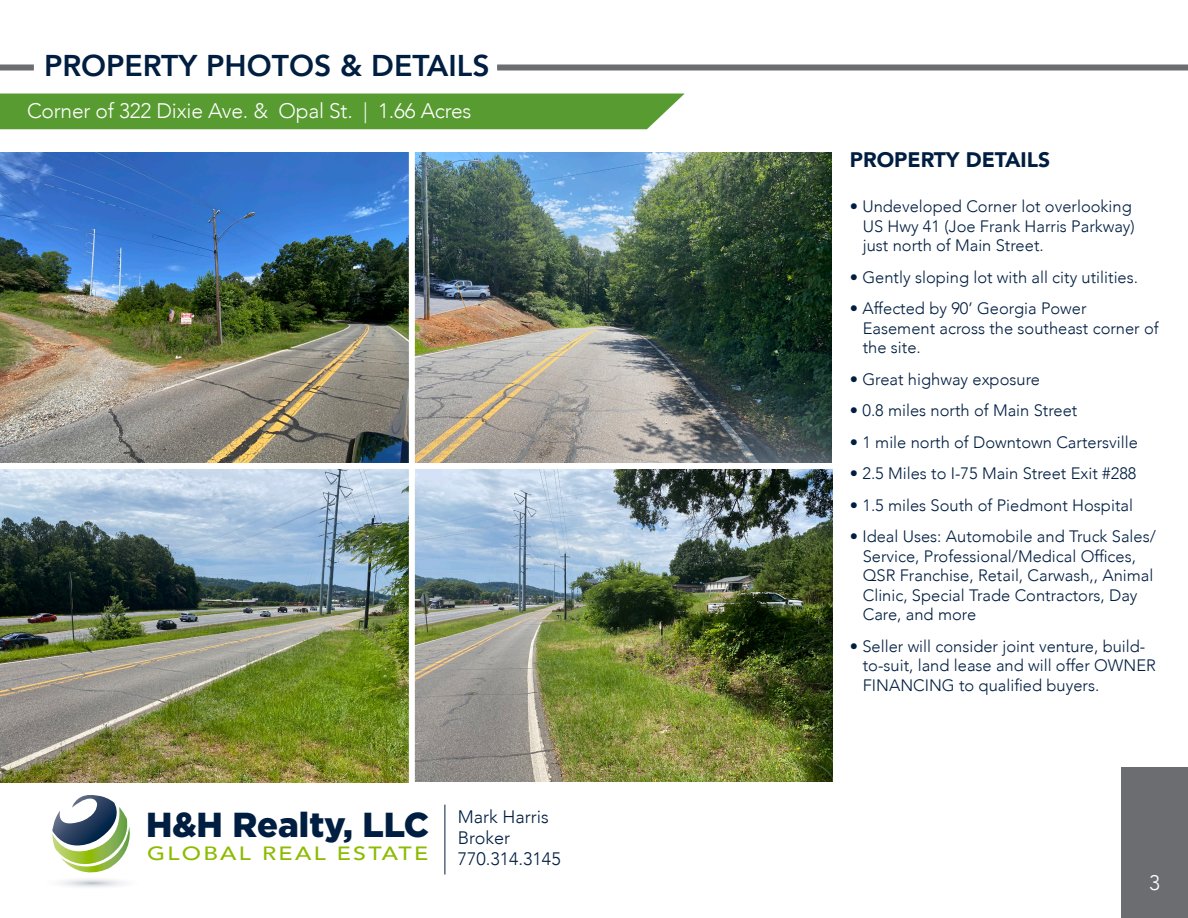
<style>
.page{position:relative;width:1188px;height:918px;background:#fff}
.page>*{position:absolute;margin:0;border:0;box-sizing:border-box;transform-origin:0 0}
.t1{font:900 34.65px "Gotham";color:#001e41}
.t2{font:800 30px "Avenir";color:#001e41}
.t3{font:300 21px "Avenir";letter-spacing:-.01em;color:#fff}
.t4{font:900 21px "Avenir";color:#001e41}
.t5{font:500 19.2px "Avenir";letter-spacing:.1em;color:#8dbb00;scale:1.21 1}
.t6{font:300 18px "Avenir";color:#001e41}
.t7{font:300 16.5px "Avenir";color:#001e41}
</style>
<div class="page">
<div style="left:1121px;top:768px;width:67px;height:150px;background:#6c6d70"></div>
<svg style="left:52px;top:795px;width:78px;height:92px"></svg>
<div style="left:0;top:64px;width:34px;height:6px;background:#6c6d70"></div>
<div style="left:497px;top:64px;width:691px;height:6px;background:#6c6d70"></div>
<div style="left:0;top:94px;width:684px;height:35px;background:#589b31"></div>
<hr style="left:445px;top:805px;width:1px;height:70px;background:#001e41">
<img style="left:0;top:152px;width:831px;height:311px">
<img style="left:0;top:469px;width:833px;height:314px">
<div style="left:409px;top:139px;width:6px;height:666px;background:#fff"></div>
<p class="t2" style="left:44px;top:43px;width:447px">PROPERTY PHOTOS &amp; DETAILS</p>
<p class="t3" style="left:27px;top:99px;width:446px">Corner of 322 Dixie Ave. &amp; Opal St. | 1.66 Acres</p>
<p class="t1" style="left:146px;top:801px;width:285px">H&amp;H Realty, LLC</p>
<p class="t5" style="left:147px;top:837px;width:234px">GLOBAL REAL ESTATE</p>
<p class="t6" style="left:458px;top:806px;width:92px">Mark Harris</p>
<p class="t6" style="left:458px;top:827px;width:54px">Broker</p>
<p class="t6" style="left:458px;top:848px;width:104px">770.314.3145</p>
<p class="t4" style="left:850px;top:142px;width:202px">PROPERTY DETAILS</p>
<p class="t7" style="left:850px;top:197px;width:283px">• Undeveloped Corner lot overlooking</p>
<p class="t7" style="left:863px;top:216px;width:274px">US Hwy 41 (Joe Frank Harris Parkway)</p>
<p class="t7" style="left:863px;top:236px;width:183px">just north of Main Street.</p>
<p class="t7" style="left:850px;top:267px;width:290px">• Gently sloping lot with all city utilities.</p>
<p class="t7" style="left:850px;top:299px;width:238px">• Affected by 90’ Georgia Power</p>
<p class="t7" style="left:863px;top:318px;width:298px">Easement across the southeast corner of</p>
<p class="t7" style="left:863px;top:338px;width:60px">the site.</p>
<p class="t7" style="left:850px;top:369px;width:192px">• Great highway exposure</p>
<p class="t7" style="left:850px;top:401px;width:229px">• 0.8 miles north of Main Street</p>
<p class="t7" style="left:850px;top:432px;width:290px">• 1 mile north of Downtown Cartersville</p>
<p class="t7" style="left:850px;top:464px;width:288px">• 2.5 Miles to I-75 Main Street Exit #288</p>
<p class="t7" style="left:850px;top:495px;width:285px">• 1.5 miles South of Piedmont Hospital</p>
<p class="t7" style="left:850px;top:527px;width:307px">• Ideal Uses: Automobile and Truck Sales/</p>
<p class="t7" style="left:863px;top:546px;width:275px">Service, Professional/Medical Offices,</p>
<p class="t7" style="left:863px;top:566px;width:292px">QSR Franchise, Retail, Carwash,, Animal</p>
<p class="t7" style="left:863px;top:585px;width:276px">Clinic, Special Trade Contractors, Day</p>
<p class="t7" style="left:863px;top:605px;width:115px">Care, and more</p>
<p class="t7" style="left:850px;top:636px;width:297px">• Seller will consider joint venture, build-</p>
<p class="t7" style="left:863px;top:656px;width:295px">to-suit, land lease and will offer OWNER</p>
<p class="t7" style="left:863px;top:675px;width:238px">FINANCING to qualified buyers.</p>
<p class="t3" style="left:1149px;top:871px;width:12px">3</p>
</div>
